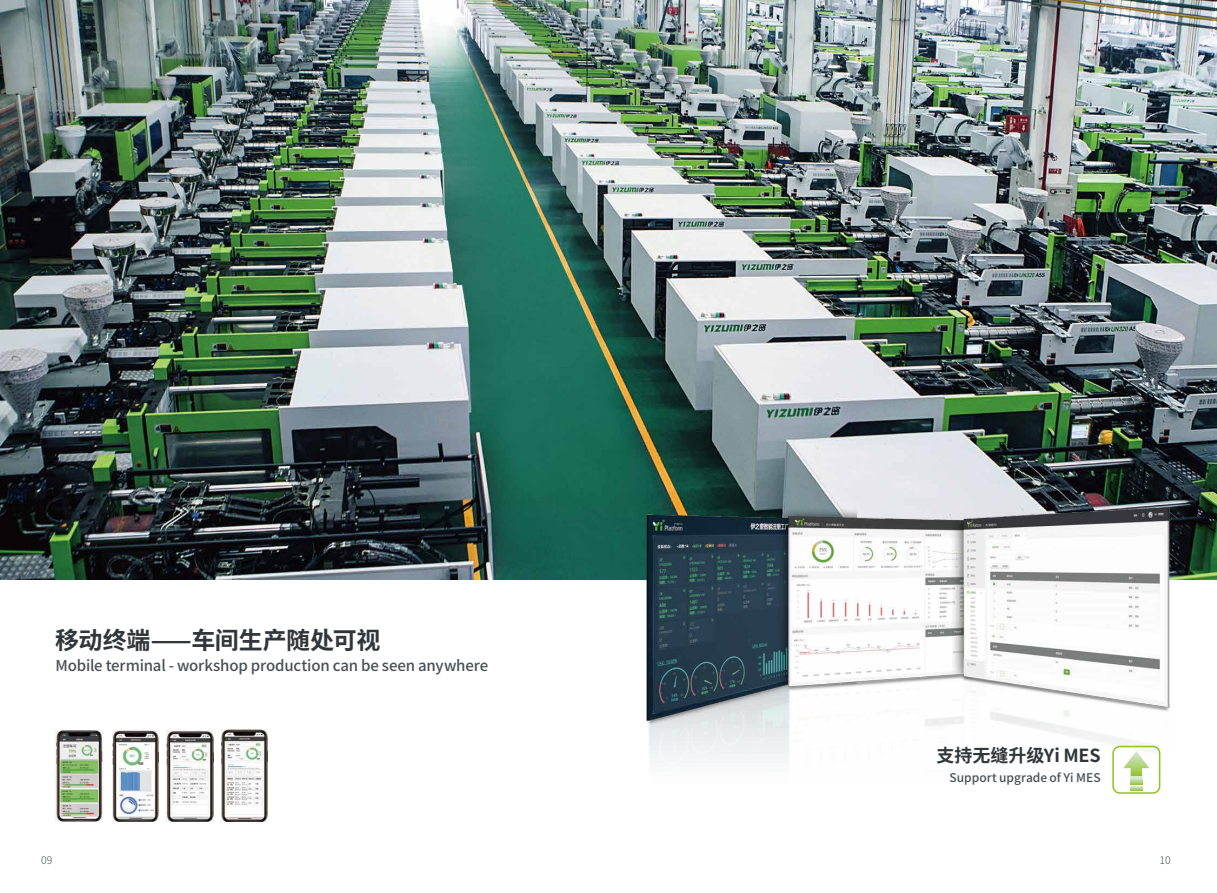
<style>
.page{position:relative;width:1217px;height:893px;background:#fff}
.page>*{position:absolute;margin:0;border:0;box-sizing:border-box;transform-origin:0 0}
.t1{font:700 24px "Source Han Sans CN";letter-spacing:-.015em;color:#30363a}
.t2{font:700 18px "Source Han Sans CN";letter-spacing:-.005em;color:#30363a}
.t3{font:500 15px "Source Han Sans CN";letter-spacing:-.01em;color:#485157}
.t4{font:500 12px "Source Han Sans CN";color:#485157}
.t5{font:300 10.5px "Source Han Sans CN";color:#485157}
</style>
<div class="page">
<img style="left:0;top:0;width:1216px;height:580px">
<img style="left:608px;top:422px;width:597px;height:369px">
<div style="left:1112px;top:746px;width:48px;height:48px;border:2px solid #8fc31f;border-radius:7px"></div>
<svg style="left:1123px;top:751px;width:26px;height:39px"></svg>
<img style="left:221px;top:730px;width:47px;height:91px">
<img style="left:55px;top:730px;width:48px;height:91px">
<img style="left:112px;top:730px;width:47px;height:91px">
<img style="left:167px;top:730px;width:46px;height:91px">
<h1 class="t1" style="left:55px;top:627px;width:327px">移动终端⸺车间生产随处可视</h1>
<p class="t3" style="left:55px;top:657px;width:434px">Mobile terminal - workshop production can be seen anywhere</p>
<p class="t2" style="left:936px;top:746px;width:166px">支持无缝升级Yi MES</p>
<p class="t4" style="left:949px;top:771px;width:152px">Support upgrade of Yi MES</p>
<p class="t5" style="left:41px;top:854px;width:13px">09</p>
<p class="t5" style="left:1159px;top:854px;width:13px">10</p>
</div>
